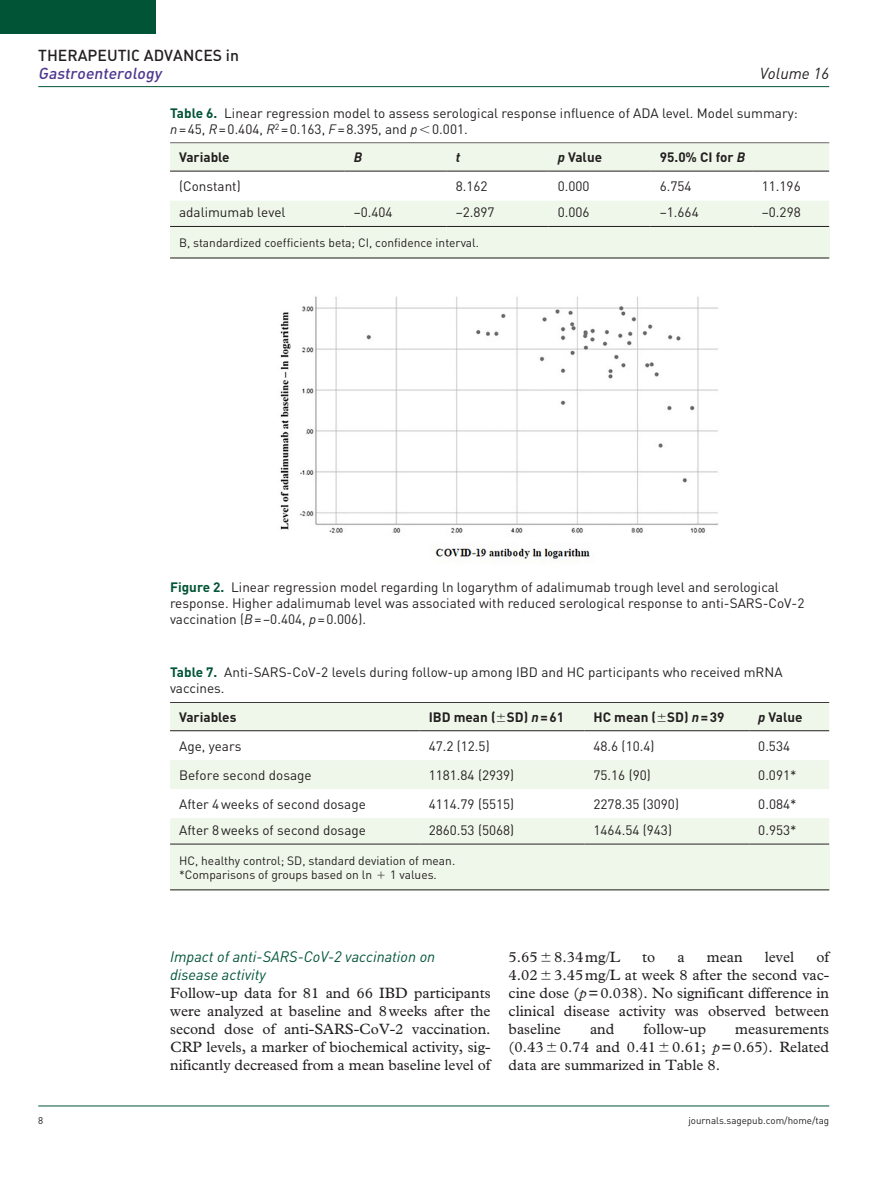
<style>
.page{position:relative;width:893px;height:1191px;background:#fff}
.page>*{position:absolute;margin:0;border:0;box-sizing:border-box;transform-origin:0 0}
.t1{font:15.75px "DIN Medium Alternate";color:#231f20}
.t2{font:italic 15.75px "DIN Medium Alternate";color:#4f3890}
.t3{font:italic 15.75px "DIN";color:#231f20}
.t4{font:15px/18px "Plantin Std";color:#231f20;text-align:justify}
.t5{font:italic 15px/18px "DIN";color:#015436}
.t6{font:13.5px/15.8px "DIN";color:#231f20}
.t7{font:700 13.5px "DIN";color:#231f20}
.t8{font:italic 700 13.5px "DIN";color:#231f20}
.t9{font:12px/14.2px "DIN";color:#231f20}
.t10{font:9.75px "DIN";color:#231f20}
.s1{font-weight:700;color:#015436}
.s2{font-style:italic}
</style>
<div class="page">
<hr style="left:38px;top:86px;width:791px;height:1px;background:#015436">
<hr style="left:38px;top:1105px;width:791px;height:1px;background:#015436">
<div style="left:0;top:0;width:155px;height:34px;background:#015436"></div>
<div style="left:170px;top:845px;width:659px;height:45px;background:#eff7ea"></div>
<div style="left:170px;top:227px;width:659px;height:31px;background:#eff7ea"></div>
<img style="left:280px;top:296px;width:439px;height:264px">
<hr style="left:170px;top:258px;width:659px;height:1px;background:#231f20">
<div style="left:170px;top:143px;width:659px;height:83px;background:#eff7ea"></div>
<svg style="left:170px;top:172px;width:659px;height:28px"></svg>
<hr style="left:753px;top:171px;width:76px;height:1px;background:#231f20">
<hr style="left:170px;top:171px;width:175px;height:1px;background:#231f20">
<hr style="left:345px;top:171px;width:102px;height:1px;background:#231f20">
<hr style="left:447px;top:171px;width:102px;height:1px;background:#231f20">
<hr style="left:549px;top:171px;width:102px;height:1px;background:#231f20">
<hr style="left:651px;top:171px;width:102px;height:1px;background:#231f20">
<hr style="left:170px;top:226px;width:175px;height:1px;background:#231f20">
<hr style="left:345px;top:226px;width:102px;height:1px;background:#231f20">
<hr style="left:447px;top:226px;width:102px;height:1px;background:#231f20">
<hr style="left:549px;top:226px;width:102px;height:1px;background:#231f20">
<hr style="left:651px;top:226px;width:102px;height:1px;background:#231f20">
<hr style="left:753px;top:226px;width:76px;height:1px;background:#231f20">
<hr style="left:170px;top:702px;width:659px;height:1px;background:#231f20">
<hr style="left:170px;top:889px;width:659px;height:1px;background:#231f20">
<div style="left:170px;top:703px;width:659px;height:140px;background:#eff7ea"></div>
<svg style="left:170px;top:731px;width:659px;height:87px"></svg>
<hr style="left:170px;top:730px;width:250px;height:1px;background:#231f20">
<hr style="left:420px;top:730px;width:164px;height:1px;background:#231f20">
<hr style="left:584px;top:730px;width:165px;height:1px;background:#231f20">
<hr style="left:749px;top:730px;width:80px;height:1px;background:#231f20">
<hr style="left:170px;top:843px;width:250px;height:1px;background:#231f20">
<hr style="left:420px;top:843px;width:164px;height:1px;background:#231f20">
<hr style="left:584px;top:843px;width:165px;height:1px;background:#231f20">
<hr style="left:749px;top:843px;width:80px;height:1px;background:#231f20">
<svg style="left:497px;top:713px;width:8px;height:8px"></svg>
<svg style="left:658px;top:713px;width:8px;height:8px"></svg>
<p class="t1" style="left:38px;top:45px;width:202px">THERAPEUTIC ADVANCES IN</p>
<p class="t2" style="left:38px;top:63px;width:125px">Gastroenterology</p>
<p class="t3" style="left:760px;top:63px;width:71px">Volume 16</p>
<p class="t6" style="left:170px;top:105px;width:629px"><span class="s1">Table 6.</span> Linear regression model to assess serological response influence of ADA level. Model summary: <span class="s2">n</span>=45, <span class="s2">R</span>=0.404, <span class="s2">R</span><sup>2</sup> =0.163, <span class="s2">F</span>=8.395, and <span class="s2">p</span> 0.001.</p>
<p class="t7" style="left:179px;top:148px;width:52px">Variable</p>
<p class="t8" style="left:354px;top:148px;width:10px">B</p>
<p class="t8" style="left:456px;top:148px;width:6px">t</p>
<p class="t7" style="left:558px;top:148px;width:46px"><span class="s2">p</span> Value</p>
<p class="t7" style="left:660px;top:148px;width:87px">95.0% CI for <span class="s2">B</span></p>
<p class="t6" style="left:179px;top:178px;width:63px">(Constant)</p>
<p class="t6" style="left:456px;top:178px;width:33px">8.162</p>
<p class="t6" style="left:558px;top:178px;width:33px">0.000</p>
<p class="t6" style="left:660px;top:178px;width:33px">6.754</p>
<p class="t6" style="left:762px;top:178px;width:40px">11.196</p>
<p class="t6" style="left:179px;top:204px;width:108px">adalimumab level</p>
<p class="t6" style="left:354px;top:204px;width:40px">−0.404</p>
<p class="t6" style="left:456px;top:204px;width:40px">−2.897</p>
<p class="t6" style="left:558px;top:204px;width:33px">0.006</p>
<p class="t6" style="left:660px;top:204px;width:40px">−1.664</p>
<p class="t6" style="left:762px;top:204px;width:40px">−0.298</p>
<p class="t9" style="left:179px;top:235px;width:301px">B, standardized coefficients beta; CI, confidence interval.</p>
<p class="t6" style="left:170px;top:579px;width:636px"><span class="s1">Figure 2.</span> Linear regression model regarding ln logarythm of adalimumab trough level and serological response. Higher adalimumab level was associated with reduced serological response to anti-SARS-CoV-2 vaccination (<span class="s2">B</span>=−0.404, <span class="s2">p</span>=0.006).</p>
<p class="t6" style="left:170px;top:664px;width:614px"><span class="s1">Table 7.</span> Anti-SARS-CoV-2 levels during follow-up among IBD and HC participants who received mRNA vaccines.</p>
<p class="t7" style="left:179px;top:708px;width:59px">Variables</p>
<p class="t7" style="left:429px;top:708px;width:137px">IBD mean ( SD) <span class="s2">n</span>=61</p>
<p class="t7" style="left:593px;top:708px;width:133px">HC mean ( SD) <span class="s2">n</span>=39</p>
<p class="t7" style="left:758px;top:708px;width:46px"><span class="s2">p</span> Value</p>
<p class="t6" style="left:179px;top:738px;width:64px">Age, years</p>
<p class="t6" style="left:429px;top:738px;width:62px">47.2 (12.5)</p>
<p class="t6" style="left:593px;top:738px;width:62px">48.6 (10.4)</p>
<p class="t6" style="left:758px;top:738px;width:33px">0.534</p>
<p class="t6" style="left:179px;top:767px;width:134px">Before second dosage</p>
<p class="t6" style="left:429px;top:767px;width:87px">1181.84 (2939)</p>
<p class="t6" style="left:593px;top:767px;width:59px">75.16 (90)</p>
<p class="t6" style="left:758px;top:767px;width:40px">0.091*</p>
<p class="t6" style="left:179px;top:796px;width:188px">After 4weeks of second dosage</p>
<p class="t6" style="left:429px;top:796px;width:87px">4114.79 (5515)</p>
<p class="t6" style="left:593px;top:796px;width:87px">2278.35 (3090)</p>
<p class="t6" style="left:758px;top:796px;width:40px">0.084*</p>
<p class="t6" style="left:179px;top:822px;width:188px">After 8weeks of second dosage</p>
<p class="t6" style="left:429px;top:822px;width:87px">2860.53 (5068)</p>
<p class="t6" style="left:593px;top:822px;width:80px">1464.54 (943)</p>
<p class="t6" style="left:758px;top:822px;width:40px">0.953*</p>
<p class="t9" style="left:179px;top:853px;width:278px">HC, healthy control; SD, standard deviation of mean. *Comparisons of groups based on ln</p>
<p class="t9" style="left:390px;top:867px;width:48px">1 values.</p>
<p class="t5" style="left:170px;top:947px;width:267px">Impact of anti-SARS-CoV-2 vaccination on disease activity</p>
<p class="t4" style="left:170px;top:984px;width:322px">Follow-up data for 81 and 66 IBD participants were analyzed at baseline and 8weeks after the second dose of anti-SARS-CoV-2 vaccination.<br>CRP levels, a marker of biochemical activity, sig&shy;nificantly decreased from a mean baseline level of</p>
<p class="t4" style="left:509px;top:948px;width:322px;text-indent:308px">of 4.02 3.45mg/L at week 8 after the second vac&shy;cine dose (<span class="s2">p</span>=0.038). No significant difference in clinical disease activity was observed between baseline</p>
<p class="t4" style="left:509px;top:948px;width:113px">5.65 8.34mg/L</p>
<p class="t4" style="left:642px;top:948px;width:15px">to</p>
<p class="t4" style="left:677px;top:948px;width:9px">a</p>
<p class="t4" style="left:707px;top:948px;width:37px">mean</p>
<p class="t4" style="left:765px;top:948px;width:31px">level</p>
<p class="t4" style="left:590px;top:1020px;width:26px">and</p>
<p class="t4" style="left:644px;top:1020px;width:64px">follow-up</p>
<p class="t4" style="left:509px;top:1020px;width:322px;text-indent:227px">measurements (0.43 0.74 and 0.41 0.61; <span class="s2">p</span>=0.65). Related data are summarized in Table 8.</p>
<p class="t10" style="left:38px;top:1114px;width:7px">8</p>
<p class="t10" style="left:688px;top:1114px;width:142px">journals.sagepub.com/home/tag</p>
</div>
